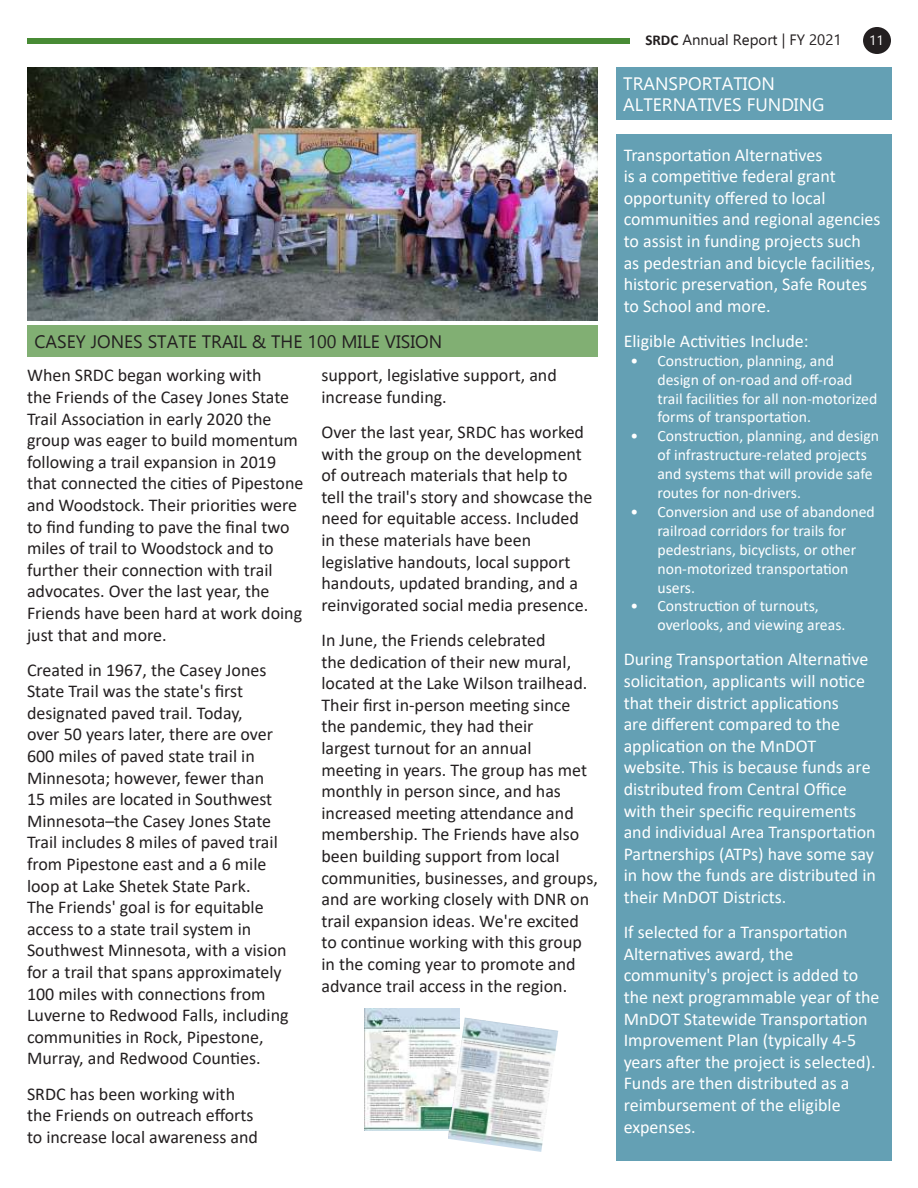
<style>
.page{position:relative;width:918px;height:1188px;background:#fff}
.page>*{position:absolute;margin:0;border:0;box-sizing:border-box;transform-origin:0 0}
.t1{font:18px/21.6px "Calibri";color:#231f20}
.t2{font:18px/21.6px "Calibri";color:#fff}
.t3{font:18px "Ebrima";color:#231f20}
.t4{font:18px/21.6px "Ebrima";color:#fff}
.t5{font:15.75px/18.9px "Calibri";color:#fff}
.t6{font:15px "Ebrima";color:#231f20}
.t7{font:13.5px "Ebrima";color:#fff}
.s1{font-family:"Calibri";font-weight:700}
</style>
<div class="page">
<div style="left:616px;top:134px;width:276px;height:1026px;background:#64a0b4"></div>
<div style="left:27px;top:325px;width:571px;height:32px;background:#81af73"></div>
<div style="left:616px;top:67px;width:276px;height:53px;background:#64a0b4"></div>
<img style="left:28px;top:68px;width:570px;height:252px">
<img style="left:365px;top:1008px;width:94px;height:122px">
<img style="left:448px;top:1018px;width:110px;height:134px">
<div style="left:863px;top:27px;width:28px;height:27px;background:#231f20;border-radius:50%"></div>
<div style="left:27px;top:38px;width:603px;height:5px;background:#488b35"></div>
<p class="t3" style="left:34px;top:334px;width:409px">CASEY JONES STATE TRAIL &amp; THE 100 MILE VISION</p>
<p class="t1" style="left:27px;top:365px;width:278px">When SRDC began working with<br>the Friends of the Casey Jones State Trail Association in early 2020 the group was eager to build momentum following a trail expansion in 2019 that connected the cities of Pipestone and Woodstock. Their priorities were to find funding to pave the final two miles of trail to Woodstock and to further their connection with trail advocates. Over the last year, the Friends have been hard at work doing just that and more.</p>
<p class="t1" style="left:27px;top:658px;width:263px">Created in 1967, the Casey Jones State Trail was the state's first designated paved trail. Today,<br>over 50 years later, there are over 600 miles of paved state trail in Minnesota; however, fewer than<br>15 miles are located in Southwest Minnesota–the Casey Jones State Trail includes 8 miles of paved trail from Pipestone east and a 6 mile loop at Lake Shetek State Park.<br>The Friends' goal is for equitable access to a state trail system in Southwest Minnesota, with a vision for a trail that spans approximately 100 miles with connections from Luverne to Redwood Falls, including communities in Rock, Pipestone, Murray, and Redwood Counties.</p>
<p class="t1" style="left:27px;top:1084px;width:233px">SRDC has been working with the Friends on outreach efforts to increase local awareness and</p>
<p class="t1" style="left:321px;top:364px;width:237px">support, legislative support, and increase funding.</p>
<p class="t1" style="left:321px;top:422px;width:273px">Over the last year, SRDC has worked with the group on the development of outreach materials that help to tell the trail's story and showcase the need for equitable access. Included in these materials have been legislative handouts, local support handouts, updated branding, and a reinvigorated social media presence.</p>
<p class="t1" style="left:321px;top:630px;width:278px">In June, the Friends celebrated<br>the dedication of their new mural, located at the Lake Wilson trailhead.<br>Their first in-person meeting since the pandemic, they had their<br>largest turnout for an annual<br>meeting in years. The group has met monthly in person since, and has increased meeting attendance and membership. The Friends have also been building support from local communities, businesses, and groups, and are working closely with DNR on trail expansion ideas. We're excited to continue working with this group in the coming year to promote and advance trail access in the region.</p>
<p class="t6" style="left:645px;top:34px;width:198px"><span class="s1">SRDC</span> Annual Report | FY 2021</p>
<p class="t7" style="left:869px;top:35px;width:16px">11</p>
<p class="t4" style="left:623px;top:74px;width:203px">TRANSPORTATION<br>ALTERNATIVES FUNDING</p>
<p class="t2" style="left:624px;top:143px;width:258px">Transportation Alternatives<br>is a competitive federal grant opportunity offered to local communities and regional agencies to assist in funding projects such as pedestrian and bicycle facilities, historic preservation, Safe Routes to School and more.</p>
<p class="t2" style="left:624px;top:330px;width:187px">Eligible Activities Include:</p>
<p class="t5" style="left:657px;top:352px;width:221px;text-indent:-27px">• Construction, planning, and design of on-road and off-road trail facilities for all non-motorized forms of transportation.</p>
<p class="t5" style="left:657px;top:427px;width:223px;text-indent:-27px">• Construction, planning, and design of infrastructure-related projects and systems that will provide safe routes for non-drivers.</p>
<p class="t5" style="left:657px;top:503px;width:219px;text-indent:-27px">• Conversion and use of abandoned railroad corridors for trails for pedestrians, bicyclists, or other non-motorized transportation users.</p>
<p class="t5" style="left:657px;top:598px;width:190px;text-indent:-27px">• Construction of turnouts, overlooks, and viewing areas.</p>
<p class="t2" style="left:624px;top:648px;width:254px">During Transportation Alternative solicitation, applicants will notice that their district applications<br>are different compared to the application on the MnDOT website. This is because funds are distributed from Central Office with their specific requirements and individual Area Transportation<br>Partnerships (ATPs) have some say in how the funds are distributed in their MnDOT Districts.</p>
<p class="t2" style="left:624px;top:921px;width:257px">If selected for a Transportation<br>Alternatives award, the community's project is added to the next programmable year of the<br>MnDOT Statewide Transportation<br>Improvement Plan (typically 4-5 years after the project is selected).<br>Funds are then distributed as a reimbursement of the eligible expenses.</p>
</div>
